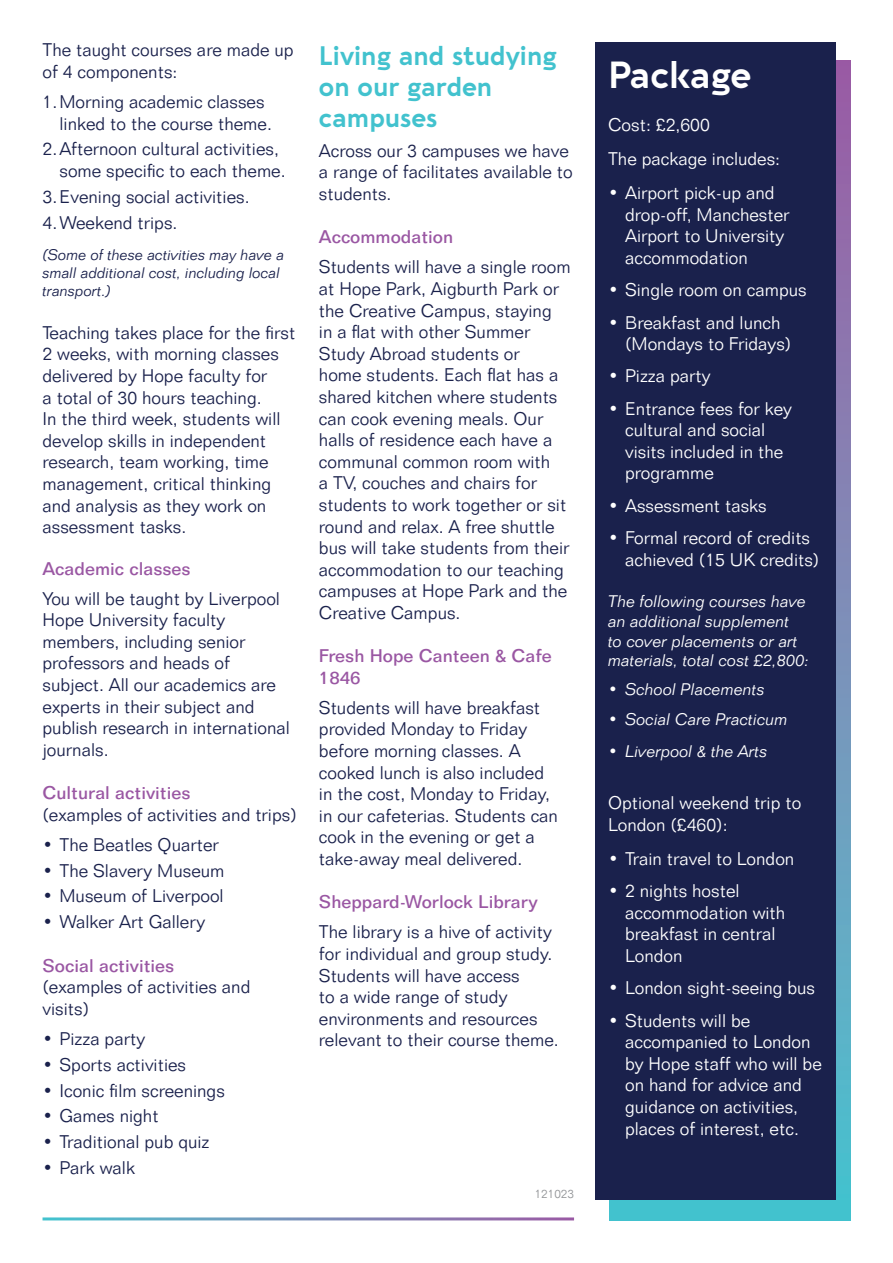
<style>
.page{position:relative;width:893px;height:1263px;background:#fff}
.page>*{position:absolute;margin:0;border:0;box-sizing:border-box;transform-origin:0 0}
.t1{font:700 36px "Aquawax Pro";color:#fff}
.t2{font:700 25.5px/30.6px "Aquawax Pro";color:#42c2ce}
.t3{font:300 18px/21.6px "Folio BT";color:#1a214c}
.t4{font:300 18px/21.6px "Folio BT";color:#fff}
.t5{font:500 18px/21.6px "Folio BT";color:#9a57a3}
.t6{font:italic 300 16.5px/19.8px "Folio BT";color:#fff}
.t7{font:italic 300 15px/18px "Folio BT";color:#1a214c}
.t8{font:300 12px "Folio BT";color:#939598}
</style>
<div class="page">
<div style="left:609px;top:61px;width:241px;height:1159px;background:linear-gradient(to bottom,#a15ba4,#4ec4cf)"></div>
<div style="left:595px;top:43px;width:241px;height:1157px;background:#1a214c"></div>
<p class="t3" style="left:43px;top:39px;width:253px">The taught courses are made up of 4 components:</p>
<p class="t3" style="left:60px;top:91px;width:214px;text-indent:-17px">1.Morning academic classes linked to the course theme.</p>
<p class="t3" style="left:60px;top:138px;width:228px;text-indent:-17px">2.Afternoon cultural activities, some specific to each theme.</p>
<p class="t3" style="left:43px;top:183px;width:209px;line-height:25.8px">3.Evening social activities.<br>4.Weekend trips.</p>
<p class="t7" style="left:43px;top:245px;width:243px">(Some of these activities may have a small additional cost, including local transport.)</p>
<p class="t3" style="left:43px;top:321px;width:254px">Teaching takes place for the first<br>2 weeks, with morning classes delivered by Hope faculty for<br>a total of 30 hours teaching.<br>In the third week, students will develop skills in independent research, team working, time management, critical thinking and analysis as they work on assessment tasks.</p>
<p class="t5" style="left:43px;top:557px;width:150px">Academic classes</p>
<p class="t3" style="left:43px;top:587px;width:249px">You will be taught by Liverpool<br>Hope University faculty members, including senior professors and heads of subject. All our academics are experts in their subject and publish research in international journals.</p>
<p class="t5" style="left:43px;top:782px;width:150px">Cultural activities</p>
<p class="t3" style="left:43px;top:803px;width:256px">(examples of activities and trips)</p>
<p class="t3" style="left:43px;top:833px;width:178px">• The Beatles Quarter</p>
<p class="t3" style="left:43px;top:859px;width:183px">• The Slavery Museum</p>
<p class="t3" style="left:43px;top:885px;width:183px">• Museum of Liverpool</p>
<p class="t3" style="left:43px;top:911px;width:164px">• Walker Art Gallery</p>
<p class="t5" style="left:43px;top:954px;width:133px">Social activities</p>
<p class="t3" style="left:43px;top:976px;width:209px">(examples of activities and visits)</p>
<p class="t3" style="left:43px;top:1027px;width:104px">• Pizza party</p>
<p class="t3" style="left:43px;top:1053px;width:145px">• Sports activities</p>
<p class="t3" style="left:43px;top:1079px;width:184px">• Iconic film screenings</p>
<p class="t3" style="left:43px;top:1105px;width:118px">• Games night</p>
<p class="t3" style="left:43px;top:1131px;width:169px">• Traditional pub quiz</p>
<p class="t3" style="left:43px;top:1157px;width:94px">• Park walk</p>
<h2 class="t2" style="left:319px;top:40px;width:239px">Living and studying on our garden campuses</h2>
<p class="t3" style="left:319px;top:139px;width:255px">Across our 3 campuses we have a range of facilitates available to students.</p>
<p class="t5" style="left:319px;top:226px;width:136px">Accommodation</p>
<p class="t3" style="left:319px;top:256px;width:253px">Students will have a single room at Hope Park, Aigburth Park or the Creative Campus, staying<br>in a flat with other Summer<br>Study Abroad students or<br>home students. Each flat has a shared kitchen where students can cook evening meals. Our halls of residence each have a communal common room with<br>a TV, couches and chairs for students to work together or sit round and relax. A free shuttle bus will take students from their accommodation to our teaching campuses at Hope Park and the<br>Creative Campus.</p>
<p class="t5" style="left:319px;top:645px;width:234px">Fresh Hope Canteen &amp; Cafe<br>1846</p>
<p class="t3" style="left:319px;top:696px;width:241px">Students will have breakfast provided Monday to Friday before morning classes. A cooked lunch is also included in the cost, Monday to Friday, in our cafeterias. Students can cook in the evening or get a take-away meal delivered.</p>
<p class="t5" style="left:319px;top:891px;width:220px">Sheppard-Worlock Library</p>
<p class="t3" style="left:319px;top:921px;width:241px">The library is a hive of activity for individual and group study.<br>Students will have access<br>to a wide range of study environments and resources relevant to their course theme.</p>
<p class="t8" style="left:535px;top:1187px;width:41px">121023</p>
<h1 class="t1" style="left:608px;top:48px;width:145px">Package</h1>
<p class="t4" style="left:608px;top:107px;width:174px;line-height:34.3px">Cost: £2,600<br>The package includes:</p>
<p class="t4" style="left:625px;top:182px;width:166px;text-indent:-17px">• Airport pick-up and drop-off, Manchester<br>Airport to University accommodation</p>
<p class="t4" style="left:608px;top:279px;width:200px">• Single room on campus</p>
<p class="t4" style="left:625px;top:311px;width:168px;text-indent:-17px">• Breakfast and lunch (Mondays to Fridays)</p>
<p class="t4" style="left:608px;top:365px;width:104px">• Pizza party</p>
<p class="t4" style="left:625px;top:397px;width:168px;text-indent:-17px">• Entrance fees for key cultural and social visits included in the programme</p>
<p class="t4" style="left:608px;top:494px;width:160px">• Assessment tasks</p>
<p class="t4" style="left:625px;top:527px;width:196px;text-indent:-17px">• Formal record of credits achieved (15 UK credits)</p>
<p class="t6" style="left:608px;top:591px;width:203px">The following courses have an additional supplement<br>to cover placements or art materials, total cost £2,800:</p>
<p class="t6" style="left:608px;top:679px;width:158px">• School Placements</p>
<p class="t6" style="left:608px;top:709px;width:181px">• Social Care Practicum</p>
<p class="t6" style="left:608px;top:741px;width:161px">• Liverpool &amp; the Arts</p>
<p class="t4" style="left:608px;top:792px;width:195px">Optional weekend trip to<br>London (£460):</p>
<p class="t4" style="left:608px;top:848px;width:188px">• Train travel to London</p>
<p class="t4" style="left:625px;top:880px;width:162px;text-indent:-17px">• 2 nights hostel accommodation with breakfast in central<br>London</p>
<p class="t4" style="left:608px;top:977px;width:209px">• London sight-seeing bus</p>
<p class="t4" style="left:625px;top:1009px;width:198px;text-indent:-17px">• Students will be accompanied to London by Hope staff who will be on hand for advice and guidance on activities, places of interest, etc.</p>
</div>
